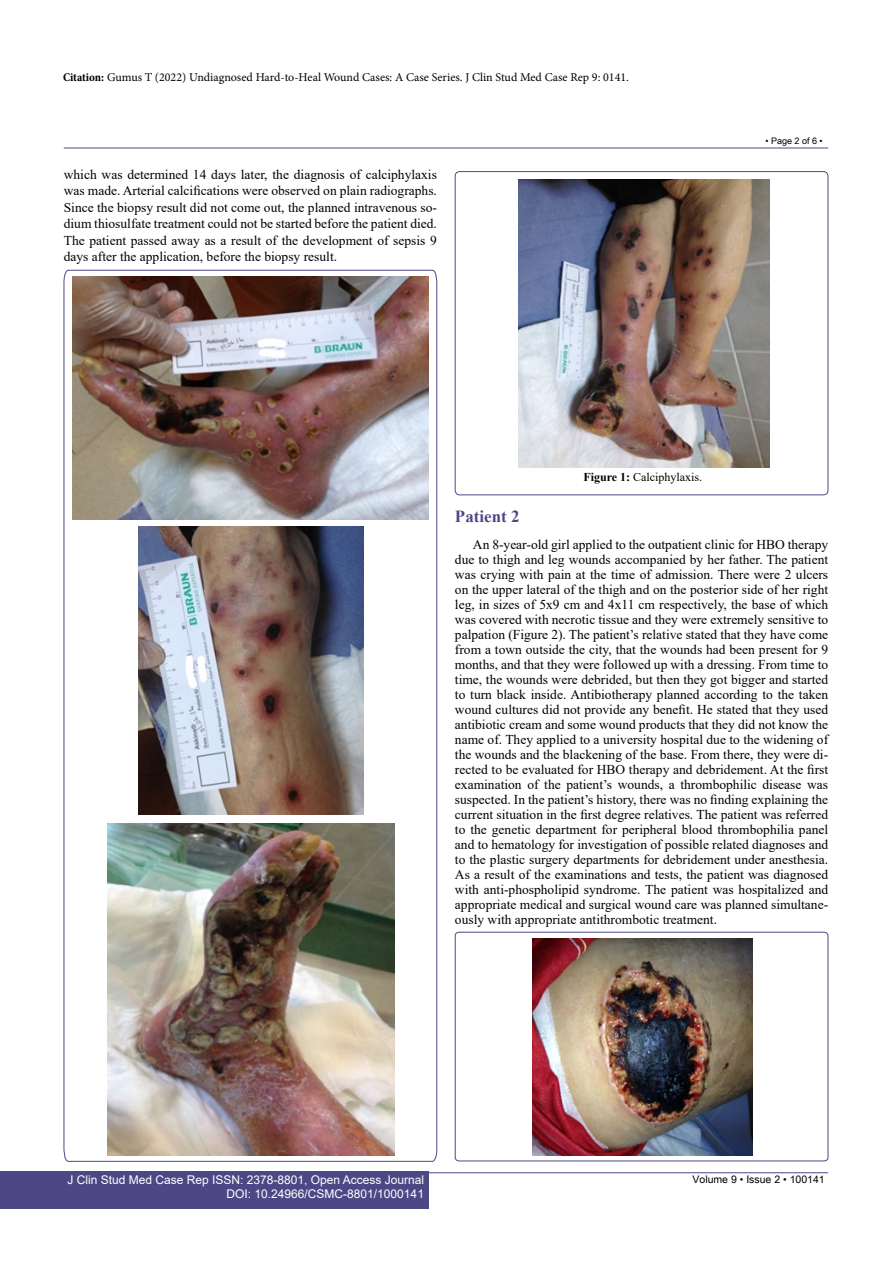
<style>
.page{position:relative;width:893px;height:1263px;background:#fff}
.page>*{position:absolute;margin:0;border:0;box-sizing:border-box;transform-origin:0 0}
.t1{font:700 16.95px "Times New Roman";color:#4d4785}
.t2{font:13.5px/15px "Times New Roman";color:#000;text-align:justify}
.t3{font:12px "Minion Pro";color:#000}
.t4{font:12px/14.2px "Arial";color:#fff;text-align:right}
.t5{font:12px "Times New Roman";color:#000}
.t6{font:10.5px "Arial Unicode MS";color:#000}
.t7{font:9px "Arial Unicode MS";color:#000}
.s1{font-weight:700;font-stretch:condensed}
.s2{font-weight:700}
</style>
<div class="page">
<hr style="left:64px;top:148px;width:764px;height:1px;background:#4d4785">
<hr style="left:64px;top:1172px;width:764px;height:1px;background:#4d4785">
<div style="left:0;top:1171px;width:428px;height:38px;background:#4d4785"></div>
<svg style="left:64px;top:270px;width:373px;height:892px"></svg>
<div style="left:455px;top:171px;width:373px;height:324px;border:1px solid #4d4785;border-radius:4px"></div>
<img style="left:72px;top:276px;width:356px;height:243px">
<img style="left:138px;top:527px;width:225px;height:288px">
<img style="left:108px;top:823px;width:287px;height:333px">
<img style="left:518px;top:179px;width:251px;height:288px">
<svg style="left:455px;top:932px;width:373px;height:229px"></svg>
<img style="left:533px;top:938px;width:220px;height:218px">
<p class="t3" style="left:63px;top:69px;width:567px"><span class="s1">Citation:</span> Gumus T (2022) Undiagnosed Hard-to-Heal Wound Cases: A Case Series. J Clin Stud Med Case Rep 9: 0141.</p>
<p class="t2" style="left:64px;top:166px;width:375px;line-height:16.5px">which was determined 14 days later, the diagnosis of calciphylaxis was made. Arterial calcifications were observed on plain radiographs.<br>Since the biopsy result did not come out, the planned intravenous so&shy;dium thiosulfate treatment could not be started before the patient died.<br>The patient passed away as a result of the development of sepsis 9 days after the application, before the biopsy result.</p>
<p class="t7" style="left:765px;top:134px;width:59px">• Page 2 of 6 •</p>
<p class="t5" style="left:583px;top:469px;width:120px"><span class="s2">Figure 1:</span> Calciphylaxis.</p>
<p class="t1" style="left:455px;top:504px;width:66px">Patient 2</p>
<p class="t2" style="left:455px;top:537px;width:375px;text-indent:18px">An 8-year-old girl applied to the outpatient clinic for HBO therapy due to thigh and leg wounds accompanied by her father. The patient was crying with pain at the time of admission. There were 2 ulcers on the upper lateral of the thigh and on the posterior side of her right leg, in sizes of 5x9 cm and 4x11 cm respectively, the base of which was covered with necrotic tissue and they were extremely sensitive to palpation (Figure 2). The patient’s relative stated that they have come from a town outside the city, that the wounds had been present for 9 months, and that they were followed up with a dressing. From time to time, the wounds were debrided, but then they got bigger and started to turn black inside. Antibiotherapy planned according to the taken wound cultures did not provide any benefit. He stated that they used antibiotic cream and some wound products that they did not know the name of. They applied to a university hospital due to the widening of the wounds and the blackening of the base. From there, they were di&shy;rected to be evaluated for HBO therapy and debridement. At the first examination of the patient’s wounds, a thrombophilic disease was suspected. In the patient’s history, there was no finding explaining the current situation in the first degree relatives. The patient was referred to the genetic department for peripheral blood thrombophilia panel and to hematology for investigation of possible related diagnoses and to the plastic surgery departments for debridement under anesthesia.<br>As a result of the examinations and tests, the patient was diagnosed with anti-phospholipid syndrome. The patient was hospitalized and appropriate medical and surgical wound care was planned simultane&shy;ously with appropriate antithrombotic treatment.</p>
<p class="t4" style="left:68px;top:1172px;width:358px">J Clin Stud Med Case Rep ISSN: 2378-8801, Open Access Journal<br>DOI: 10.24966/CSMC-8801/1000141</p>
<p class="t6" style="left:692px;top:1172px;width:134px">Volume 9 • Issue 2 • 100141</p>
</div>
